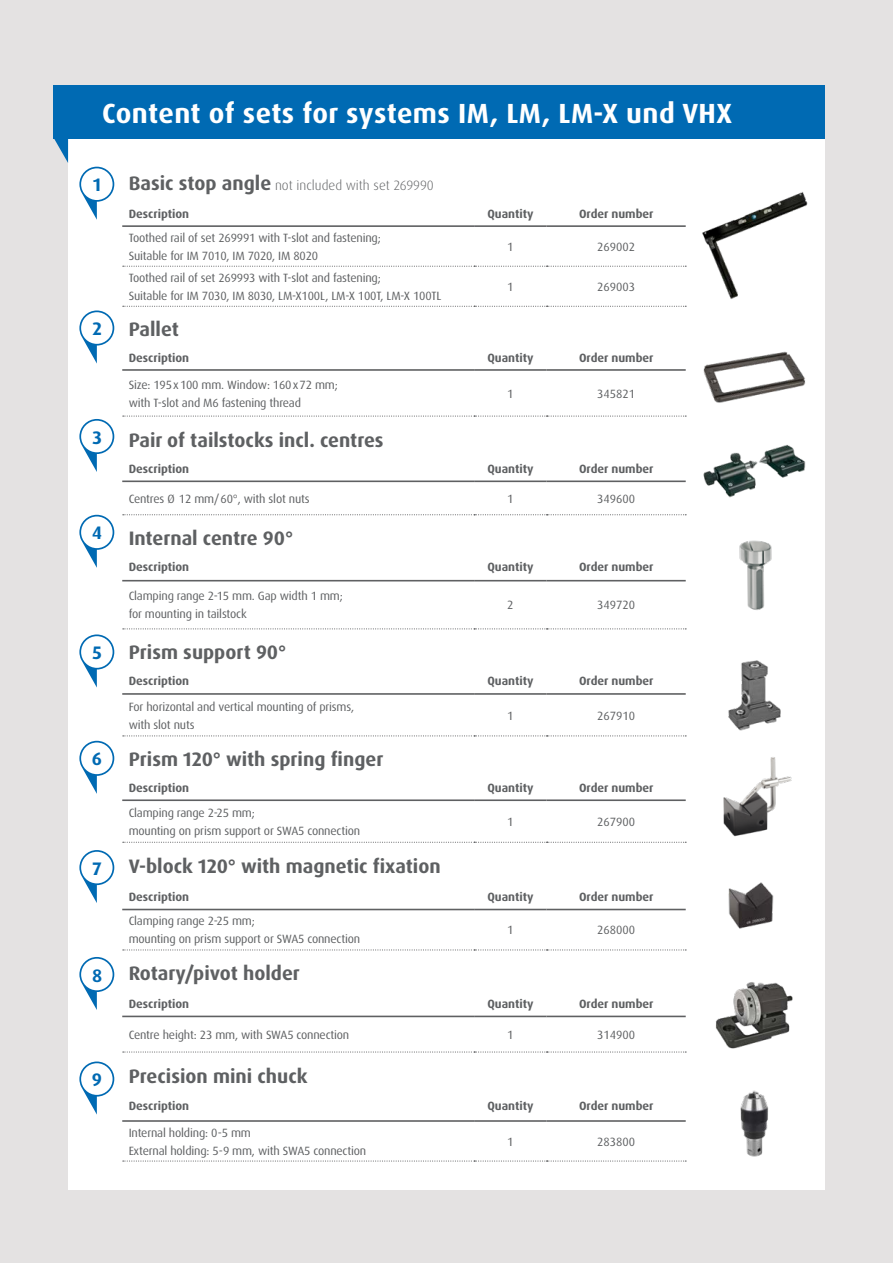
<style>
.page{position:relative;width:893px;height:1263px;background:#e4e2e2}
.page>*{position:absolute;margin:0;border:0;box-sizing:border-box;transform-origin:0 0}
.t1{font:700 27.75px "Dax Pro";letter-spacing:.015em;color:#fff}
.t2{font:700 19.5px "Dax Pro";color:#5e6062}
.t3{font:700 18.15px "Dax Pro";color:#006ab3}
.t4{font:300 13.5px "Dax Pro";color:#5e6062}
.t5{font:12px/18px "Dax Pro";letter-spacing:-.015em;color:#5e6062}
.t6{font:700 12px "Dax Pro";color:#5e6062}
.s1{font-weight:700;font-size:19.5px}
</style>
<div class="page">
<div style="left:68px;top:113px;width:757px;height:1076px;background:#fff"></div>
<svg style="left:123px;top:266px;width:563px;height:1px"></svg>
<svg style="left:123px;top:306px;width:563px;height:1px"></svg>
<svg style="left:123px;top:416px;width:563px;height:1px"></svg>
<svg style="left:123px;top:514px;width:563px;height:1px"></svg>
<svg style="left:123px;top:628px;width:563px;height:1px"></svg>
<svg style="left:123px;top:735px;width:563px;height:1px"></svg>
<svg style="left:123px;top:842px;width:563px;height:1px"></svg>
<svg style="left:123px;top:949px;width:563px;height:1px"></svg>
<svg style="left:123px;top:1160px;width:563px;height:1px"></svg>
<hr style="left:122px;top:225px;width:352px;height:2px;background:#5f6062">
<hr style="left:122px;top:369px;width:352px;height:2px;background:#5f6062">
<hr style="left:474px;top:225px;width:73px;height:2px;background:#5f6062">
<hr style="left:474px;top:369px;width:73px;height:2px;background:#5f6062">
<hr style="left:547px;top:225px;width:139px;height:2px;background:#5f6062">
<hr style="left:547px;top:369px;width:139px;height:2px;background:#5f6062">
<hr style="left:122px;top:480px;width:352px;height:2px;background:#5f6062">
<hr style="left:474px;top:480px;width:73px;height:2px;background:#5f6062">
<hr style="left:547px;top:480px;width:139px;height:2px;background:#5f6062">
<hr style="left:122px;top:580px;width:352px;height:1px;background:#5f6062">
<hr style="left:474px;top:580px;width:73px;height:1px;background:#5f6062">
<hr style="left:547px;top:580px;width:139px;height:1px;background:#5f6062">
<hr style="left:122px;top:693px;width:352px;height:2px;background:#5f6062">
<hr style="left:474px;top:693px;width:73px;height:2px;background:#5f6062">
<hr style="left:547px;top:693px;width:139px;height:2px;background:#5f6062">
<hr style="left:122px;top:799px;width:352px;height:2px;background:#5f6062">
<hr style="left:474px;top:799px;width:73px;height:2px;background:#5f6062">
<hr style="left:547px;top:799px;width:139px;height:2px;background:#5f6062">
<hr style="left:122px;top:909px;width:352px;height:1px;background:#5f6062">
<hr style="left:474px;top:909px;width:73px;height:1px;background:#5f6062">
<hr style="left:547px;top:909px;width:139px;height:1px;background:#5f6062">
<hr style="left:122px;top:1016px;width:352px;height:1px;background:#5f6062">
<hr style="left:474px;top:1016px;width:73px;height:1px;background:#5f6062">
<hr style="left:547px;top:1016px;width:139px;height:1px;background:#5f6062">
<hr style="left:122px;top:1120px;width:352px;height:2px;background:#5f6062">
<hr style="left:474px;top:1120px;width:73px;height:2px;background:#5f6062">
<hr style="left:547px;top:1120px;width:139px;height:2px;background:#5f6062">
<svg style="left:123px;top:1051px;width:563px;height:1px"></svg>
<svg style="left:79px;top:167px;width:35px;height:53px"></svg>
<img style="left:702px;top:192px;width:106px;height:107px">
<svg style="left:79px;top:310px;width:35px;height:54px"></svg>
<img style="left:703px;top:351px;width:103px;height:52px">
<svg style="left:79px;top:419px;width:35px;height:53px"></svg>
<img style="left:703px;top:444px;width:103px;height:54px">
<svg style="left:79px;top:515px;width:35px;height:53px"></svg>
<img style="left:739px;top:540px;width:33px;height:70px">
<svg style="left:79px;top:634px;width:35px;height:53px"></svg>
<img style="left:728px;top:660px;width:53px;height:71px">
<svg style="left:79px;top:741px;width:35px;height:53px"></svg>
<img style="left:723px;top:757px;width:69px;height:80px">
<svg style="left:79px;top:850px;width:35px;height:53px"></svg>
<img style="left:728px;top:882px;width:46px;height:47px">
<svg style="left:79px;top:957px;width:35px;height:53px"></svg>
<img style="left:715px;top:982px;width:78px;height:67px">
<svg style="left:79px;top:1061px;width:35px;height:53px"></svg>
<img style="left:740px;top:1090px;width:29px;height:67px">
<svg style="left:54px;top:138px;width:14px;height:25px"></svg>
<div style="left:54px;top:85px;width:771px;height:53px;background:#006ab3"></div>
<h1 class="t1" style="left:102px;top:95px;width:631px">Content of sets for systems IM, LM, LM-X und VHX</h1>
<h3 class="t3" style="left:93px;top:173px;width:9px">1</h3>
<p class="t4" style="left:129px;top:177px;width:307px"><span class="s1">Basic stop angle</span> not included with set 269990</p>
<p class="t6" style="left:129px;top:206px;width:62px">Description</p>
<p class="t6" style="left:487px;top:206px;width:48px">Quantity</p>
<p class="t6" style="left:579px;top:206px;width:76px">Order number</p>
<p class="t5" style="left:129px;top:228px;width:254px">Toothed rail of set 269991 with T-slot and fastening;<br>Suitable for IM 7010, IM 7020, IM 8020</p>
<p class="t5" style="left:507px;top:237px;width:8px">1</p>
<p class="t5" style="left:597px;top:237px;width:40px">269002</p>
<p class="t5" style="left:129px;top:268px;width:314px">Toothed rail of set 269993 with T-slot and fastening;<br>Suitable for IM 7030, IM 8030, LM-X100L, LM-X 100T, LM-X 100TL</p>
<p class="t5" style="left:507px;top:277px;width:8px">1</p>
<p class="t5" style="left:597px;top:277px;width:40px">269003</p>
<h3 class="t3" style="left:92px;top:317px;width:11px">2</h3>
<h2 class="t2" style="left:129px;top:317px;width:52px">Pallet</h2>
<p class="t6" style="left:129px;top:350px;width:62px">Description</p>
<p class="t6" style="left:487px;top:350px;width:48px">Quantity</p>
<p class="t6" style="left:579px;top:350px;width:76px">Order number</p>
<p class="t5" style="left:129px;top:375px;width:211px">Size: 195x100 mm. Window: 160x72 mm; with T-slot and M6 fastening thread</p>
<p class="t5" style="left:507px;top:384px;width:8px">1</p>
<p class="t5" style="left:597px;top:384px;width:40px">345821</p>
<h3 class="t3" style="left:92px;top:426px;width:11px">3</h3>
<h2 class="t2" style="left:129px;top:427px;width:256px">Pair of tailstocks incl. centres</h2>
<p class="t6" style="left:129px;top:461px;width:62px">Description</p>
<p class="t6" style="left:487px;top:461px;width:48px">Quantity</p>
<p class="t6" style="left:579px;top:461px;width:76px">Order number</p>
<p class="t5" style="left:129px;top:489px;width:182px">Centres Ø 12 mm/60°, with slot nuts</p>
<p class="t5" style="left:507px;top:489px;width:8px">1</p>
<p class="t5" style="left:597px;top:489px;width:40px">349600</p>
<h3 class="t3" style="left:92px;top:521px;width:11px">4</h3>
<h2 class="t2" style="left:129px;top:525px;width:166px">Internal centre 90°</h2>
<p class="t6" style="left:129px;top:559px;width:62px">Description</p>
<p class="t6" style="left:487px;top:559px;width:48px">Quantity</p>
<p class="t6" style="left:579px;top:559px;width:76px">Order number</p>
<p class="t5" style="left:129px;top:587px;width:216px">Clamping range 2-15 mm. Gap width 1 mm; for mounting in tailstock</p>
<p class="t5" style="left:507px;top:596px;width:8px">2</p>
<p class="t5" style="left:597px;top:596px;width:40px">349720</p>
<h3 class="t3" style="left:92px;top:641px;width:11px">5</h3>
<h2 class="t2" style="left:129px;top:639px;width:159px">Prism support 90°</h2>
<p class="t6" style="left:129px;top:673px;width:62px">Description</p>
<p class="t6" style="left:487px;top:673px;width:48px">Quantity</p>
<p class="t6" style="left:579px;top:673px;width:76px">Order number</p>
<p class="t5" style="left:129px;top:697px;width:227px">For horizontal and vertical mounting of prisms, with slot nuts</p>
<p class="t5" style="left:507px;top:706px;width:8px">1</p>
<p class="t5" style="left:597px;top:706px;width:40px">267910</p>
<h3 class="t3" style="left:92px;top:747px;width:12px">6</h3>
<h2 class="t2" style="left:129px;top:747px;width:256px">Prism 120° with spring finger</h2>
<p class="t6" style="left:129px;top:780px;width:62px">Description</p>
<p class="t6" style="left:487px;top:780px;width:48px">Quantity</p>
<p class="t6" style="left:579px;top:780px;width:76px">Order number</p>
<p class="t5" style="left:129px;top:803px;width:233px">Clamping range 2-25 mm;<br>mounting on prism support or SWA5 connection</p>
<p class="t5" style="left:507px;top:812px;width:8px">1</p>
<p class="t5" style="left:597px;top:812px;width:40px">267900</p>
<h3 class="t3" style="left:92px;top:857px;width:11px">7</h3>
<h2 class="t2" style="left:129px;top:854px;width:313px">V-block 120° with magnetic fixation</h2>
<p class="t6" style="left:129px;top:889px;width:62px">Description</p>
<p class="t6" style="left:487px;top:889px;width:48px">Quantity</p>
<p class="t6" style="left:579px;top:889px;width:76px">Order number</p>
<p class="t5" style="left:129px;top:912px;width:233px">Clamping range 2-25 mm;<br>mounting on prism support or SWA5 connection</p>
<p class="t5" style="left:507px;top:921px;width:8px">1</p>
<p class="t5" style="left:597px;top:921px;width:40px">268000</p>
<h3 class="t3" style="left:92px;top:963px;width:12px">8</h3>
<h2 class="t2" style="left:129px;top:961px;width:173px">Rotary/pivot holder</h2>
<p class="t6" style="left:129px;top:996px;width:62px">Description</p>
<p class="t6" style="left:487px;top:996px;width:48px">Quantity</p>
<p class="t6" style="left:579px;top:996px;width:76px">Order number</p>
<p class="t5" style="left:129px;top:1025px;width:222px">Centre height: 23 mm, with SWA5 connection</p>
<p class="t5" style="left:507px;top:1025px;width:8px">1</p>
<p class="t5" style="left:597px;top:1025px;width:40px">314900</p>
<h3 class="t3" style="left:92px;top:1068px;width:12px">9</h3>
<h2 class="t2" style="left:129px;top:1064px;width:181px">Precision mini chuck</h2>
<p class="t6" style="left:129px;top:1098px;width:62px">Description</p>
<p class="t6" style="left:487px;top:1098px;width:48px">Quantity</p>
<p class="t6" style="left:579px;top:1098px;width:76px">Order number</p>
<p class="t5" style="left:129px;top:1123px;width:239px">Internal holding: 0-5 mm<br>External holding: 5-9 mm, with SWA5 connection</p>
<p class="t5" style="left:507px;top:1132px;width:8px">1</p>
<p class="t5" style="left:597px;top:1132px;width:40px">283800</p>
</div>
